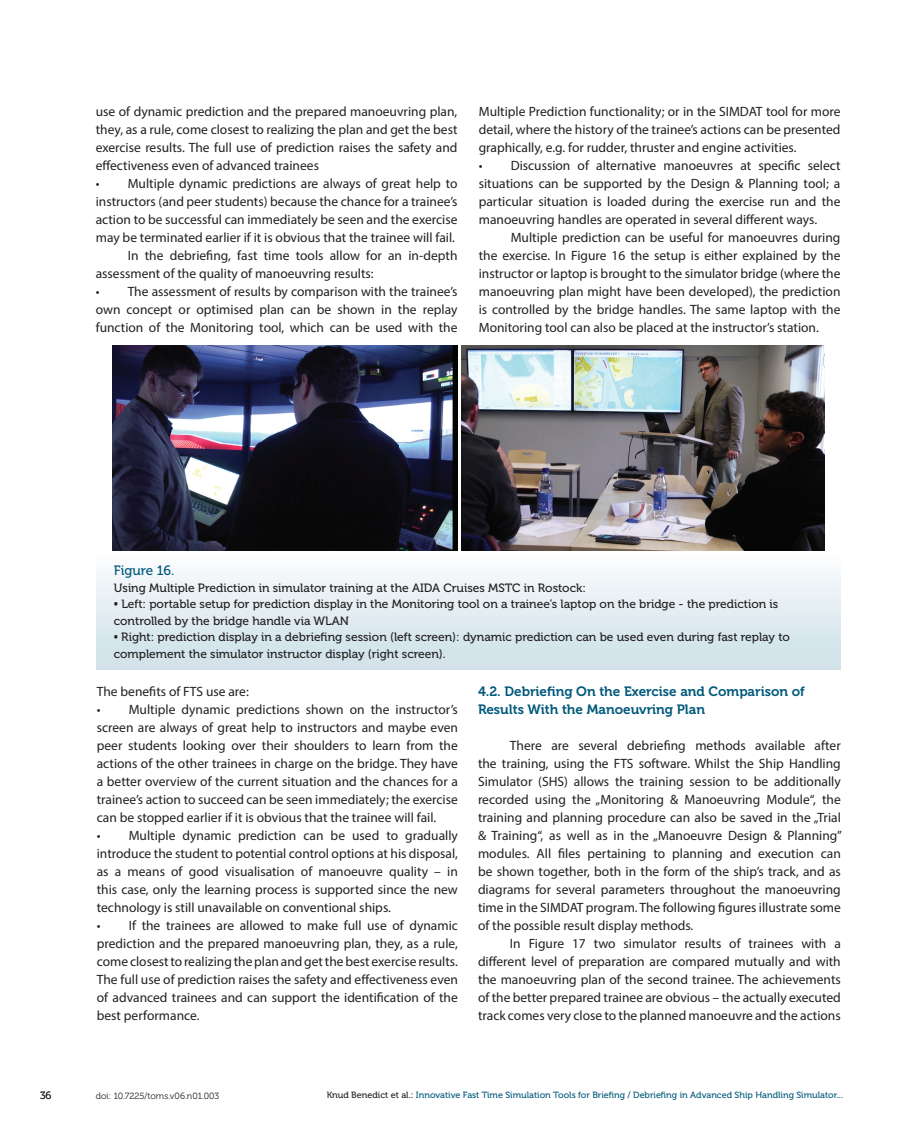
<style>
.page{position:relative;width:915px;height:1127px;background:#fff}
.page>*{position:absolute;margin:0;border:0;box-sizing:border-box;transform-origin:0 0}
.nabrajanje{font:13.5px/18px "Myriad Pro";color:#231f20;text-align:justify}
.Body_text{font:13.5px/18px "Myriad Pro";color:#231f20;text-align:justify}
.podnaslov{font:13.5px/18px "Museo 700";color:#00597c}
.Figure{font:13.5px "Museo 500";color:#00597c}
.Figure_naslov{font:12px/16.5px "Museo 500";color:#231f20}
.t1{font:10.5px "Museo 300";color:#231f20}
.t2{font:9px "Museo 500";color:#00597c}
.t3{font:9px "Museo 300";color:#231f20}
.s1{font-family:"Droid Serif"}
.s2{color:#231f20}
</style>
<div class="page">
<div style="left:96px;top:552px;width:744px;height:118px;background:linear-gradient(to bottom,#fdfdfe,#cde0e8)"></div>
<img style="left:112px;top:345px;width:345px;height:206px">
<img style="left:461px;top:345px;width:362px;height:206px">
<p class="nabrajanje" style="left:96px;top:103px;width:363px">use of dynamic prediction and the prepared manoeuvring plan, they, as a rule, come closest to realizing the plan and get the best exercise results. The full use of prediction raises the safety and effectiveness even of advanced trainees</p>
<p class="nabrajanje" style="left:96px;top:175px;width:363px">• Multiple dynamic predictions are always of great help to instructors (and peer students) because the chance for a trainee’s action to be successful can immediately be seen and the exercise may be terminated earlier if it is obvious that the trainee will fail.</p>
<p class="Body_text" style="left:96px;top:247px;width:363px;text-indent:32px">In the debriefing, fast time tools allow for an in-depth assessment of the quality of manoeuvring results:</p>
<p class="nabrajanje" style="left:96px;top:283px;width:363px">• The assessment of results by comparison with the trainee’s own concept or optimised plan can be shown in the replay function of the Monitoring tool, which can be used with the</p>
<p class="nabrajanje" style="left:478px;top:103px;width:363px">Multiple Prediction functionality; or in the SIMDAT tool for more detail, where the history of the trainee’s actions can be presented graphically, e.g. for rudder, thruster and engine activities.</p>
<p class="nabrajanje" style="left:478px;top:157px;width:363px">• Discussion of alternative manoeuvres at specific select situations can be supported by the Design &amp; Planning tool; a particular situation is loaded during the exercise run and the manoeuvring handles are operated in several different ways.</p>
<p class="Body_text" style="left:478px;top:229px;width:363px;text-indent:32px">Multiple prediction can be useful for manoeuvres during the exercise. In Figure 16 the setup is either explained by the instructor or laptop is brought to the simulator bridge (where the manoeuvring plan might have been developed), the prediction is controlled by the bridge handles. The same laptop with the Monitoring tool can also be placed at the instructor’s station.</p>
<p class="Figure" style="left:114px;top:563px;width:62px">Figure 16.</p>
<p class="Figure_naslov" style="left:114px;top:579px;width:473px">Using Multiple Prediction in simulator training at the AIDA Cruises MSTC in Rostock:</p>
<p class="Figure_naslov" style="left:114px;top:596px;width:665px"><span class="s1">•</span> Left: portable setup for prediction display in the Monitoring tool on a trainee’s laptop on the bridge - the prediction is controlled by the bridge handle via WLAN</p>
<p class="Figure_naslov" style="left:114px;top:629px;width:677px"><span class="s1">•</span> Right: prediction display in a debriefing session (left screen): dynamic prediction can be used even during fast replay to complement the simulator instructor display (right screen).</p>
<p class="nabrajanje" style="left:97px;top:682px;width:153px">The benefits of FTS use are:</p>
<p class="nabrajanje" style="left:97px;top:700px;width:362px">• Multiple dynamic predictions shown on the instructor’s screen are always of great help to instructors and maybe even peer students looking over their shoulders to learn from the actions of the other trainees in charge on the bridge. They have a better overview of the current situation and the chances for a trainee’s action to succeed can be seen immediately; the exercise can be stopped earlier if it is obvious that the trainee will fail.</p>
<p class="nabrajanje" style="left:97px;top:826px;width:362px">• Multiple dynamic prediction can be used to gradually introduce the student to potential control options at his disposal, as a means of good visualisation of manoeuvre quality – in this case, only the learning process is supported since the new technology is still unavailable on conventional ships.</p>
<p class="nabrajanje" style="left:97px;top:916px;width:362px">• If the trainees are allowed to make full use of dynamic prediction and the prepared manoeuvring plan, they, as a rule, come closest to realizing the plan and get the best exercise results.<br>The full use of prediction raises the safety and effectiveness even of advanced trainees and can support the identification of the best performance.</p>
<p class="podnaslov" style="left:478px;top:682px;width:328px">4.2. Debriefing On the Exercise and Comparison of<br>Results With the Manoeuvring Plan</p>
<p class="Body_text" style="left:478px;top:736px;width:365px;text-indent:32px">There are several debriefing methods available after the training, using the FTS software. Whilst the Ship Handling Simulator (SHS) allows the training session to be additionally recorded using the „Monitoring &amp; Manoeuvring Module“, the training and planning procedure can also be saved in the „Trial &amp; Training“, as well as in the „Manoeuvre Design &amp; Planning” modules. All files pertaining to planning and execution can be shown together, both in the form of the ship’s track, and as diagrams for several parameters throughout the manoeuvring time in the SIMDAT program. The following figures illustrate some of the possible result display methods.</p>
<p class="Body_text" style="left:478px;top:934px;width:364px;text-indent:32px">In Figure 17 two simulator results of trainees with a different level of preparation are compared mutually and with the manoeuvring plan of the second trainee. The achievements of the better prepared trainee are obvious – the actually executed track comes very close to the planned manoeuvre and the actions</p>
<p class="t1" style="left:40px;top:1090px;width:13px">36</p>
<p class="t3" style="left:96px;top:1091px;width:125px">doi: 10.7225/toms.v06.n01.003</p>
<p class="t2" style="left:326px;top:1090px;width:518px"><span class="s2">Knud Benedict et al.:</span> Innovative Fast Time Simulation Tools for Briefing / Debriefing in Advanced Ship Handling Simulator...</p>
</div>
